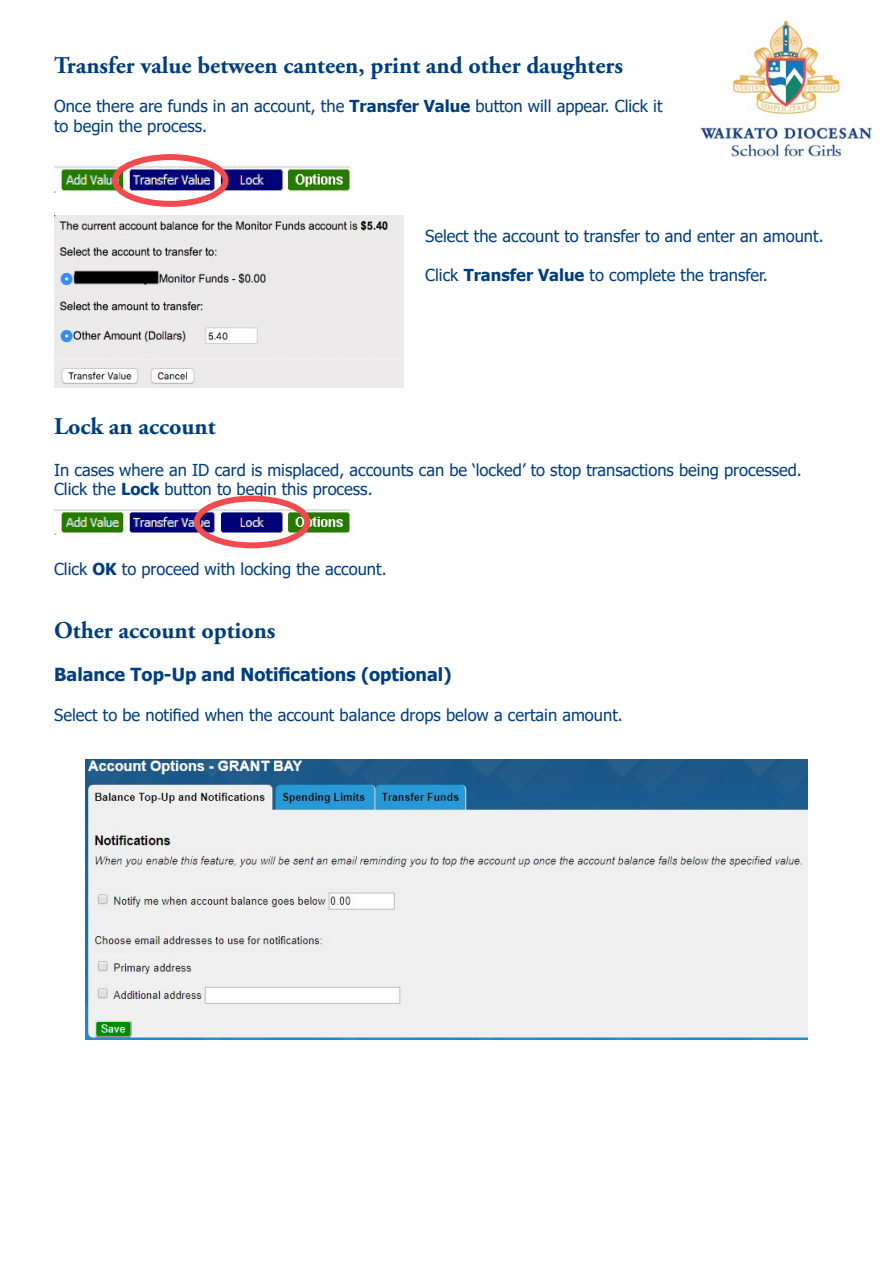
<style>
.page{position:relative;width:893px;height:1263px;background:#fff}
.page>*{position:absolute;margin:0;border:0;box-sizing:border-box;transform-origin:0 0}
.t1{font:700 24px "Adobe Garamond Pro";color:#003e7e}
.t2{font:700 18px "Tahoma";color:#003e7e}
.t3{font:16.5px/19.8px "Tahoma";color:#003e7e}
.s1{font-weight:700}
</style>
<div class="page">
<img style="left:700px;top:20px;width:173px;height:139px">
<img style="left:54px;top:167px;width:297px;height:27px">
<img style="left:54px;top:216px;width:349px;height:172px">
<img style="left:54px;top:509px;width:297px;height:27px">
<div style="left:112px;top:154px;width:117px;height:53px;border:6px solid #f04b50;border-radius:50%"></div>
<div style="left:194px;top:496px;width:116px;height:52px;border:6px solid #f04b50;border-radius:50%"></div>
<img style="left:85px;top:759px;width:722px;height:247px">
<img style="left:85px;top:1006px;width:722px;height:34px">
<h1 class="t1" style="left:54px;top:51px;width:570px">Transfer value between canteen, print and other daughters</h1>
<p class="t3" style="left:54px;top:97px;width:610px">Once there are funds in an account, the <span class="s1">Transfer Value</span> button will appear. Click it to begin the process.</p>
<p class="t3" style="left:425px;top:227px;width:400px">Select the account to transfer to and enter an amount.</p>
<p class="t3" style="left:425px;top:266px;width:344px">Click <span class="s1">Transfer Value</span> to complete the transfer.</p>
<h1 class="t1" style="left:54px;top:413px;width:163px">Lock an account</h1>
<p class="t3" style="left:54px;top:461px;width:749px">In cases where an ID card is misplaced, accounts can be ‘locked’ to stop transactions being processed.<br>Click the <span class="s1">Lock</span> button to begin this process.</p>
<p class="t3" style="left:54px;top:560px;width:334px">Click <span class="s1">OK</span> to proceed with locking the account.</p>
<h1 class="t1" style="left:54px;top:617px;width:223px">Other account options</h1>
<p class="t2" style="left:54px;top:662px;width:399px">Balance Top-Up and Notifications (optional)</p>
<p class="t3" style="left:54px;top:706px;width:570px">Select to be notified when the account balance drops below a certain amount.</p>
</div>
